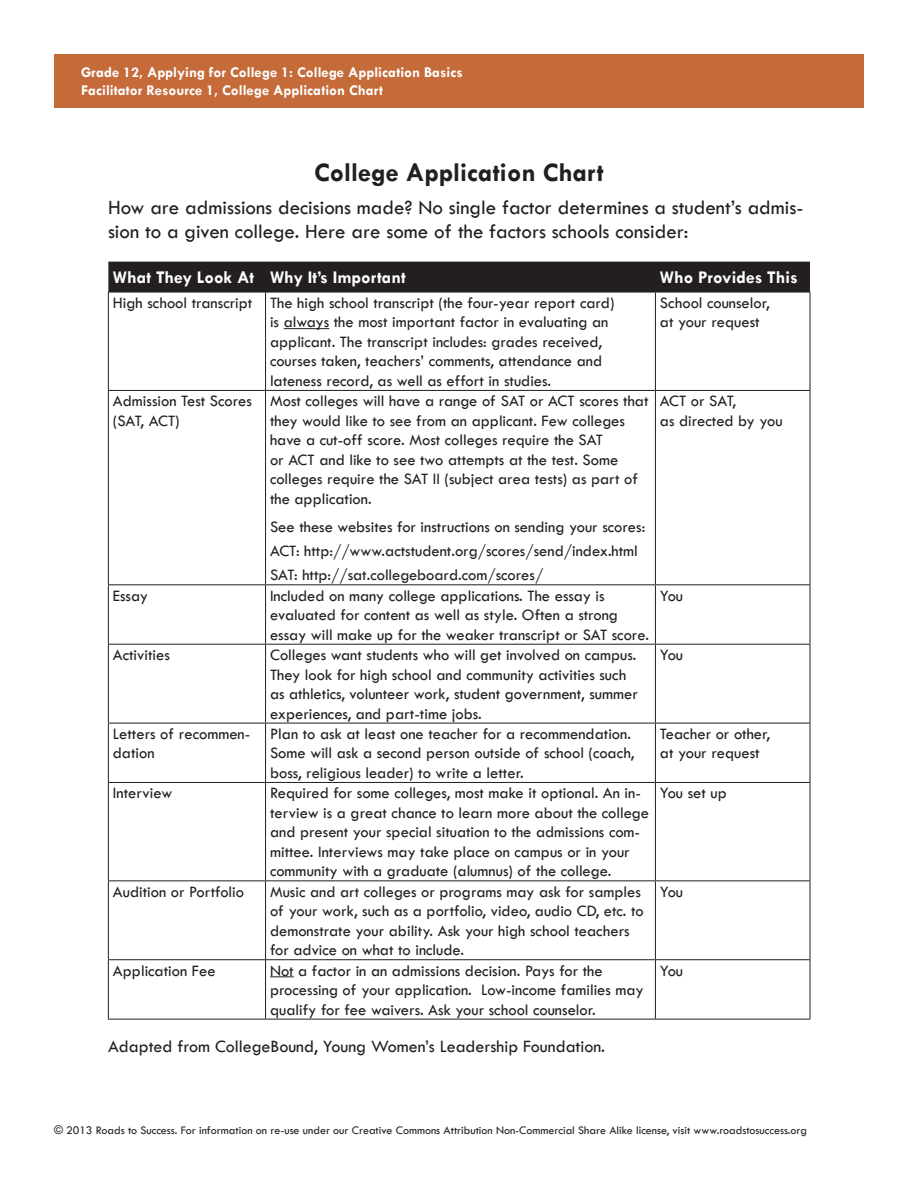
<style>
.page{position:relative;width:918px;height:1188px;background:#fff}
.page>*{position:absolute;margin:0;border:0;box-sizing:border-box;transform-origin:0 0}
.SHFR_Title{font:700 27px "Tw Cen";color:#231f20}
.SFHR_Instruction_Lin{font:500 21px/24px "Tw Cen";color:#231f20}
.SHFR_Text{font:500 18px "Tw Cen";color:#231f20}
.SHFR_Text-2{font:700 18px "Tw Cen";color:#fff}
.SHFR_Text-3{font:500 16.5px/19.5px "Tw Cen";color:#231f20}
.t1{font:700 15px "Tw Cen";color:#fff}
.t2{font:500 12px "Tw Cen";color:#231f20}
</style>
<div class="page">
<div style="left:108px;top:262px;width:702px;height:30px;background:#231f20"></div>
<hr style="left:108px;top:292px;width:158px;height:1px;background:#231f20">
<hr style="left:108px;top:292px;width:1px;height:98px;background:#231f20">
<hr style="left:266px;top:292px;width:389px;height:1px;background:#231f20">
<hr style="left:265px;top:292px;width:1px;height:98px;background:#231f20">
<hr style="left:655px;top:292px;width:155px;height:1px;background:#231f20">
<hr style="left:655px;top:292px;width:1px;height:98px;background:#231f20">
<hr style="left:810px;top:292px;width:1px;height:98px;background:#231f20">
<hr style="left:108px;top:390px;width:158px;height:1px;background:#231f20">
<hr style="left:108px;top:391px;width:1px;height:193px;background:#231f20">
<hr style="left:266px;top:390px;width:389px;height:1px;background:#231f20">
<hr style="left:265px;top:391px;width:1px;height:193px;background:#231f20">
<hr style="left:655px;top:390px;width:155px;height:1px;background:#231f20">
<hr style="left:655px;top:391px;width:1px;height:193px;background:#231f20">
<hr style="left:810px;top:391px;width:1px;height:193px;background:#231f20">
<hr style="left:108px;top:584px;width:158px;height:1px;background:#231f20">
<hr style="left:108px;top:585px;width:1px;height:59px;background:#231f20">
<hr style="left:266px;top:584px;width:389px;height:1px;background:#231f20">
<hr style="left:265px;top:585px;width:1px;height:59px;background:#231f20">
<hr style="left:655px;top:584px;width:155px;height:1px;background:#231f20">
<hr style="left:655px;top:585px;width:1px;height:59px;background:#231f20">
<hr style="left:810px;top:585px;width:1px;height:59px;background:#231f20">
<hr style="left:108px;top:644px;width:158px;height:1px;background:#231f20">
<hr style="left:108px;top:645px;width:1px;height:78px;background:#231f20">
<hr style="left:266px;top:644px;width:389px;height:1px;background:#231f20">
<hr style="left:265px;top:645px;width:1px;height:78px;background:#231f20">
<hr style="left:655px;top:644px;width:155px;height:1px;background:#231f20">
<hr style="left:655px;top:645px;width:1px;height:78px;background:#231f20">
<hr style="left:810px;top:645px;width:1px;height:78px;background:#231f20">
<hr style="left:108px;top:723px;width:158px;height:1px;background:#231f20">
<hr style="left:108px;top:723px;width:1px;height:59px;background:#231f20">
<hr style="left:266px;top:723px;width:389px;height:1px;background:#231f20">
<hr style="left:265px;top:723px;width:1px;height:59px;background:#231f20">
<hr style="left:655px;top:723px;width:155px;height:1px;background:#231f20">
<hr style="left:655px;top:723px;width:1px;height:59px;background:#231f20">
<hr style="left:810px;top:723px;width:1px;height:59px;background:#231f20">
<hr style="left:108px;top:782px;width:158px;height:1px;background:#231f20">
<hr style="left:108px;top:783px;width:1px;height:97px;background:#231f20">
<hr style="left:266px;top:782px;width:389px;height:1px;background:#231f20">
<hr style="left:265px;top:783px;width:1px;height:97px;background:#231f20">
<hr style="left:655px;top:782px;width:155px;height:1px;background:#231f20">
<hr style="left:655px;top:783px;width:1px;height:97px;background:#231f20">
<hr style="left:810px;top:783px;width:1px;height:97px;background:#231f20">
<hr style="left:108px;top:880px;width:158px;height:1px;background:#231f20">
<hr style="left:108px;top:881px;width:1px;height:78px;background:#231f20">
<hr style="left:266px;top:880px;width:389px;height:1px;background:#231f20">
<hr style="left:265px;top:881px;width:1px;height:78px;background:#231f20">
<hr style="left:655px;top:880px;width:155px;height:1px;background:#231f20">
<hr style="left:655px;top:881px;width:1px;height:78px;background:#231f20">
<hr style="left:810px;top:881px;width:1px;height:78px;background:#231f20">
<hr style="left:108px;top:959px;width:158px;height:1px;background:#231f20">
<hr style="left:108px;top:960px;width:1px;height:59px;background:#231f20">
<hr style="left:266px;top:959px;width:389px;height:1px;background:#231f20">
<hr style="left:265px;top:960px;width:1px;height:59px;background:#231f20">
<hr style="left:655px;top:959px;width:155px;height:1px;background:#231f20">
<hr style="left:655px;top:960px;width:1px;height:59px;background:#231f20">
<hr style="left:810px;top:960px;width:1px;height:59px;background:#231f20">
<hr style="left:108px;top:1019px;width:158px;height:1px;background:#231f20">
<hr style="left:266px;top:1019px;width:389px;height:1px;background:#231f20">
<hr style="left:655px;top:1019px;width:155px;height:1px;background:#231f20">
<hr style="left:284px;top:328px;width:45px;height:1px;background:#231f20">
<svg style="left:270px;top:976px;width:24px;height:1px"></svg>
<div style="left:54px;top:54px;width:810px;height:54px;background:#c56a39"></div>
<p class="t1" style="left:81px;top:63px;width:383px">Grade 12, Applying for College 1: College Application Basics</p>
<p class="t1" style="left:81px;top:81px;width:304px">Facilitator Resource 1, College Application Chart</p>
<p class="SHFR_Title" style="left:314px;top:156px;width:291px">College Application Chart</p>
<p class="SFHR_Instruction_Lin" style="left:108px;top:195px;width:697px">How are admissions decisions made? No single factor determines a student’s admis&shy;sion to a given college. Here are some of the factors schools consider:</p>
<p class="SHFR_Text-2" style="left:113px;top:267px;width:143px">What They Look At</p>
<p class="SHFR_Text-2" style="left:270px;top:267px;width:137px">Why It’s Important</p>
<p class="SHFR_Text-2" style="left:660px;top:267px;width:139px">Who Provides This</p>
<p class="SHFR_Text-3" style="left:113px;top:293px;width:141px">High school transcript</p>
<p class="SHFR_Text-3" style="left:270px;top:293px;width:346px">The high school transcript (the four-year report card) is always the most important factor in evaluating an applicant. The transcript includes: grades received, courses taken, teachers’ comments, attendance and lateness record, as well as effort in studies.</p>
<p class="SHFR_Text-3" style="left:660px;top:293px;width:111px">School counselor, at your request</p>
<p class="SHFR_Text-3" style="left:113px;top:391px;width:141px">Admission Test Scores (SAT, ACT)</p>
<p class="SHFR_Text-3" style="left:270px;top:391px;width:380px">Most colleges will have a range of SAT or ACT scores that they would like to see from an applicant. Few colleges have a cut-off score. Most colleges require the SAT<br>or ACT and like to see two attempts at the test. Some colleges require the SAT II (subject area tests) as part of the application.</p>
<p class="SHFR_Text-3" style="left:270px;top:517px;width:377px">See these websites for instructions on sending your scores:</p>
<p class="SHFR_Text-3" style="left:270px;top:541px;width:369px">ACT: http://www.actstudent.org/scores/send/index.html</p>
<p class="SHFR_Text-3" style="left:270px;top:565px;width:275px">SAT: http://sat.collegeboard.com/scores/</p>
<p class="SHFR_Text-3" style="left:660px;top:391px;width:124px">ACT or SAT,<br>as directed by you</p>
<p class="SHFR_Text-3" style="left:113px;top:586px;width:37px">Essay</p>
<p class="SHFR_Text-3" style="left:270px;top:586px;width:381px">Included on many college applications. The essay is evaluated for content as well as style. Often a strong essay will make up for the weaker transcript or SAT score.</p>
<p class="SHFR_Text-3" style="left:660px;top:586px;width:25px">You</p>
<p class="SHFR_Text-3" style="left:113px;top:645px;width:59px">Activities</p>
<p class="SHFR_Text-3" style="left:270px;top:645px;width:369px">Colleges want students who will get involved on campus.<br>They look for high school and community activities such as athletics, volunteer work, student government, summer experiences, and part-time jobs.</p>
<p class="SHFR_Text-3" style="left:660px;top:645px;width:25px">You</p>
<p class="SHFR_Text-3" style="left:113px;top:724px;width:139px">Letters of recommen&shy;dation</p>
<p class="SHFR_Text-3" style="left:270px;top:724px;width:366px">Plan to ask at least one teacher for a recommendation.<br>Some will ask a second person outside of school (coach, boss, religious leader) to write a letter.</p>
<p class="SHFR_Text-3" style="left:660px;top:724px;width:112px">Teacher or other, at your request</p>
<p class="SHFR_Text-3" style="left:113px;top:783px;width:61px">Interview</p>
<p class="SHFR_Text-3" style="left:270px;top:783px;width:380px">Required for some colleges, most make it optional. An in&shy;terview is a great chance to learn more about the college and present your special situation to the admissions com&shy;mittee. Interviews may take place on campus or in your community with a graduate (alumnus) of the college.</p>
<p class="SHFR_Text-3" style="left:660px;top:783px;width:68px">You set up</p>
<p class="SHFR_Text-3" style="left:113px;top:882px;width:133px">Audition or Portfolio</p>
<p class="SHFR_Text-3" style="left:270px;top:882px;width:375px">Music and art colleges or programs may ask for samples of your work, such as a portfolio, video, audio CD, etc. to demonstrate your ability. Ask your high school teachers for advice on what to include.</p>
<p class="SHFR_Text-3" style="left:660px;top:882px;width:25px">You</p>
<p class="SHFR_Text-3" style="left:113px;top:961px;width:104px">Application Fee</p>
<p class="SHFR_Text-3" style="left:270px;top:961px;width:375px">Not a factor in an admissions decision. Pays for the processing of your application. Low-income families may qualify for fee waivers. Ask your school counselor.</p>
<p class="SHFR_Text-3" style="left:660px;top:961px;width:25px">You</p>
<p class="SHFR_Text" style="left:108px;top:1036px;width:499px">Adapted from CollegeBound, Young Women’s Leadership Foundation.</p>
<p class="t2" style="left:54px;top:1123px;width:755px">© 2013 Roads to Success. For information on re-use under our Creative Commons Attribution Non-Commercial Share Alike license, visit www.roadstosuccess.org</p>
</div>
